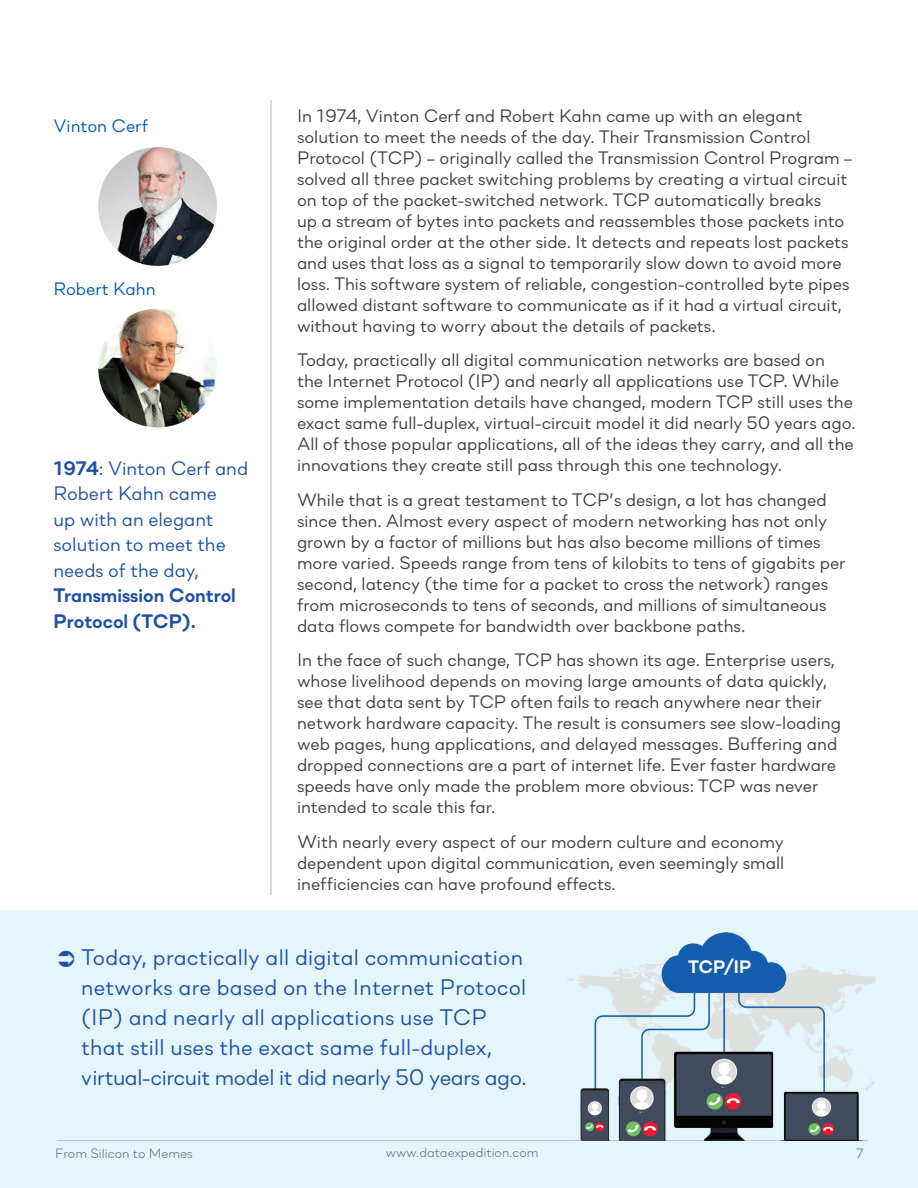
<style>
.page{position:relative;width:918px;height:1188px;background:#fff}
.page>*{position:absolute;margin:0;border:0;box-sizing:border-box;transform-origin:0 0}
.t1{font:22.5px/30px "Soin Sans Neue";letter-spacing:.01em;color:#1f51a3}
.t2{font:19.5px/25.5px "Soin Sans Neue";color:#1f51a3}
.t3{font:700 19.5px/25.5px "Soin Sans Neue";color:#1f51a3}
.t4{font:18px/21px "Soin Sans Neue";color:#3e3e3f}
.t5{font:18px "Soin Sans Neue";color:#015dac}
.t6{font:700 18px "Soin Sans Neue";color:#fff}
.t7{font:300 13.5px "Soin Sans Neue";color:#3e3e3f}
.s1{font-weight:700}
</style>
<div class="page">
<div style="left:0;top:910px;width:918px;height:278px;background:#e4f5fc"></div>
<div style="left:857px;top:1148px;width:6px;height:10px;background:#e4f5fc"></div>
<div style="left:56px;top:1148px;width:136px;height:10px;background:#e4f5fc"></div>
<div style="left:386px;top:1148px;width:152px;height:12px;background:#e4f5fc"></div>
<svg style="left:57px;top:1140px;width:510px;height:1px"></svg>
<img style="left:98px;top:147px;width:119px;height:119px;border-radius:59px">
<img style="left:98px;top:309px;width:119px;height:118px;border-radius:59px">
<hr style="left:270px;top:100px;width:2px;height:795px;background:#dbdcde">
<img style="left:567px;top:932px;width:308px;height:209px">
<img style="left:567px;top:1140px;width:300px;height:1px">
<svg style="left:59px;top:950px;width:15px;height:17px"></svg>
<p class="t5" style="left:54px;top:112px;width:96px">Vinton Cerf</p>
<p class="t5" style="left:54px;top:274px;width:104px">Robert Kahn</p>
<p class="t2" style="left:54px;top:453px;width:196px"><span class="s1">1974</span>: Vinton Cerf and<br>Robert Kahn came<br>up with an elegant solution to meet the needs of the day,</p>
<p class="t3" style="left:54px;top:582px;width:184px">Transmission Control<br>Protocol (TCP).</p>
<p class="t4" style="left:297px;top:103px;width:557px">In 1974, Vinton Cerf and Robert Kahn came up with an elegant solution to meet the needs of the day. Their Transmission Control Protocol (TCP) – originally called the Transmission Control Program – solved all three packet switching problems by creating a virtual circuit on top of the packet-switched network. TCP automatically breaks<br>up a stream of bytes into packets and reassembles those packets into the original order at the other side. It detects and repeats lost packets and uses that loss as a signal to temporarily slow down to avoid more loss. This software system of reliable, congestion-controlled byte pipes allowed distant software to communicate as if it had a virtual circuit, without having to worry about the details of packets.</p>
<p class="t4" style="left:297px;top:348px;width:560px">Today, practically all digital communication networks are based on<br>the Internet Protocol (IP) and nearly all applications use TCP. While some implementation details have changed, modern TCP still uses the exact same full-duplex, virtual-circuit model it did nearly 50 years ago.<br>All of those popular applications, all of the ideas they carry, and all the innovations they create still pass through this one technology.</p>
<p class="t4" style="left:297px;top:487px;width:550px">While that is a great testament to TCP’s design, a lot has changed since then. Almost every aspect of modern networking has not only grown by a factor of millions but has also become millions of times more varied. Speeds range from tens of kilobits to tens of gigabits per second, latency (the time for a packet to cross the network) ranges from microseconds to tens of seconds, and millions of simultaneous data flows compete for bandwidth over backbone paths.</p>
<p class="t4" style="left:297px;top:648px;width:546px">In the face of such change, TCP has shown its age. Enterprise users, whose livelihood depends on moving large amounts of data quickly, see that data sent by TCP often fails to reach anywhere near their network hardware capacity. The result is consumers see slow-loading web pages, hung applications, and delayed messages. Buffering and dropped connections are a part of internet life. Ever faster hardware speeds have only made the problem more obvious: TCP was never intended to scale this far.</p>
<p class="t4" style="left:297px;top:829px;width:489px;text-align:justify">With nearly every aspect of our modern culture and economy dependent upon digital communication, even seemingly small inefficiencies can have profound effects.</p>
<p class="t1" style="left:81px;top:940px;width:447px">Today, practically all digital communication networks are based on the Internet Protocol (IP) and nearly all applications use TCP that still uses the exact same full-duplex, virtual-circuit model it did nearly 50 years ago.</p>
<p class="t6" style="left:688px;top:954px;width:65px">TCP/IP</p>
<p class="t7" style="left:55px;top:1142px;width:139px">From Silicon to Memes</p>
<p class="t7" style="left:386px;top:1142px;width:154px">www.dataexpedition.com</p>
<p class="t7" style="left:856px;top:1142px;width:10px">7</p>
</div>
